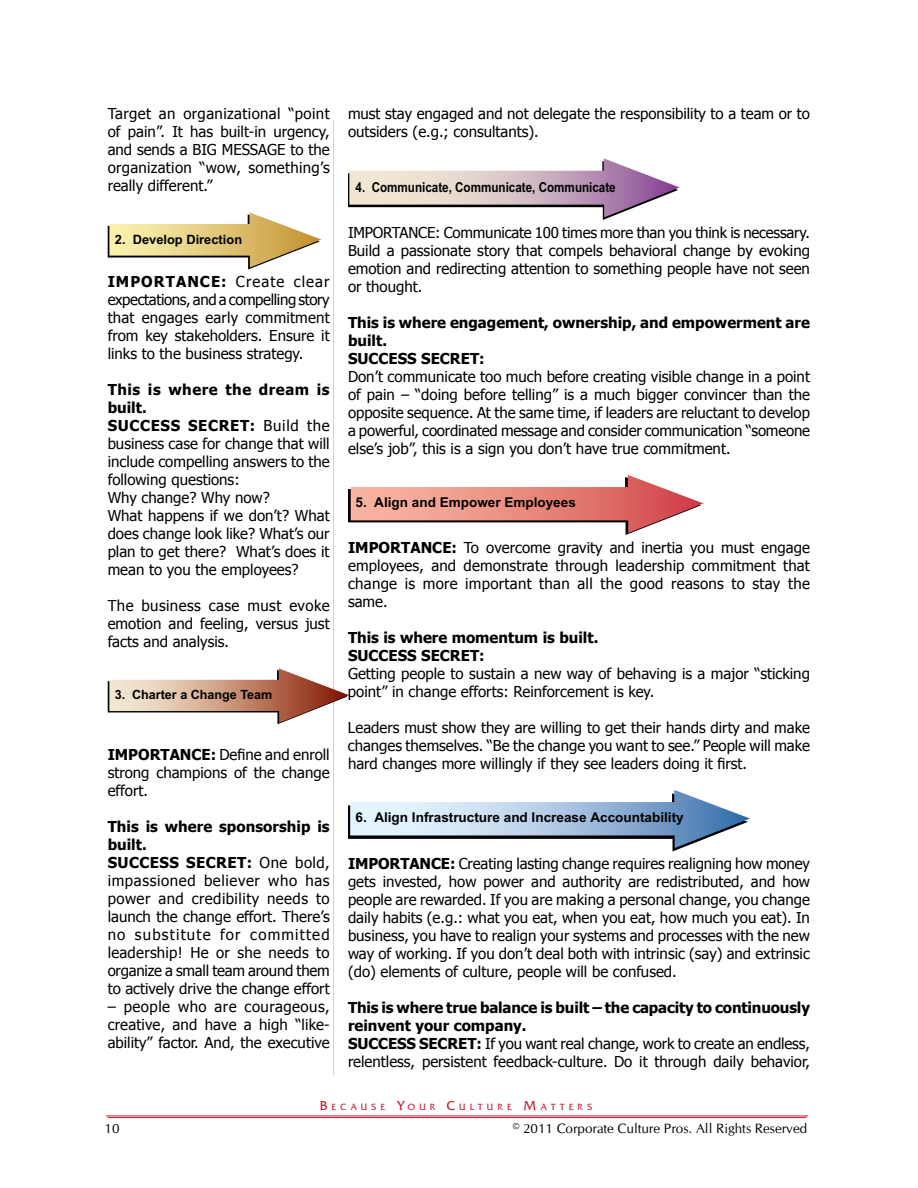
<style>
.page{position:relative;width:918px;height:1188px;background:#fff}
.page>*{position:absolute;margin:0;border:0;box-sizing:border-box;transform-origin:0 0}
.t1{font:15px/18px "Tahoma";color:#000;text-align:justify}
.t2{font:700 15px/18px "Tahoma";color:#000}
.t3{font:700 13.8px "Arial";color:#000;scale:.85 1}
.t4{font:700 13.5px "Arial";color:#000}
.t5{font:13.5px "Cg Omega";color:#000}
.t6{font:700 12.9px "Arial";color:#000}
.t7{font:700 12.75px "Arial";color:#000}
.t8{font:9.45px "Friz Quadrata";letter-spacing:.435em;color:#bd202f}
.s1{font-weight:700}
.s2{font-size:13.5px}
</style>
<div class="page">
<hr style="left:106px;top:1116px;width:702px;height:1px;background:#bd202f">
<hr style="left:108px;top:1117px;width:699px;height:1px;background:#bd202f">
<svg style="left:348px;top:158px;width:332px;height:62px"></svg>
<svg style="left:348px;top:475px;width:356px;height:60px"></svg>
<svg style="left:348px;top:790px;width:402px;height:61px"></svg>
<hr style="left:333px;top:120px;width:1px;height:956px;background:#d1d3d4">
<svg style="left:108px;top:212px;width:213px;height:57px"></svg>
<svg style="left:108px;top:668px;width:241px;height:56px"></svg>
<p class="t1" style="left:108px;top:104px;width:224px">Target an organizational “point of pain”. It has built-in urgency, and sends a BIG MESSAGE to the organization “wow, something’s really different.”</p>
<p class="t6" style="left:115px;top:231px;width:129px">2. Develop Direction</p>
<p class="t1" style="left:108px;top:272px;width:223px"><span class="s1">IMPORTANCE:</span> Create clear expectations, and a compelling story that engages early commitment from key stakeholders. Ensure it links to the business strategy.</p>
<p class="t1" style="left:108px;top:380px;width:224px;text-align:left"><span class="s1">This is where the dream is built.<br>SUCCESS SECRET:</span> Build the business case for change that will include compelling answers to the following questions:<br>Why change? Why now?<br>What happens if we don’t? What does change look like? What’s our plan to get there? What’s does it mean to you the employees?</p>
<p class="t1" style="left:108px;top:596px;width:224px">The business case must evoke emotion and feeling, versus just facts and analysis.</p>
<p class="t7" style="left:115px;top:686px;width:159px">3. Charter a Change Team</p>
<p class="t1" style="left:108px;top:745px;width:224px"><span class="s1">IMPORTANCE:</span> Define and enroll strong champions of the change effort.</p>
<p class="t1" style="left:108px;top:817px;width:224px;text-align:left"><span class="s1">This is where sponsorship is built.<br>SUCCESS SECRET:</span> One bold, impassioned believer who has power and credibility needs to launch the change effort. There’s no substitute for committed leadership! He or she needs to organize a small team around them to actively drive the change effort</p>
<p class="t1" style="left:108px;top:997px;width:224px">– people who are courageous, creative, and have a high “like&shy;ability” factor. And, the executive</p>
<p class="t1" style="left:348px;top:104px;width:463px">must stay engaged and not delegate the responsibility to a team or to outsiders (e.g.; consultants).</p>
<p class="t3" style="left:356px;top:178px;width:308px">4. Communicate, Communicate, Communicate</p>
<p class="t1" style="left:348px;top:223px;width:464px">IMPORTANCE: Communicate 100 times more than you think is necessary.<br>Build a passionate story that compels behavioral change by evoking emotion and redirecting attention to something people have not seen or thought.</p>
<p class="t2" style="left:348px;top:313px;width:463px">This is where engagement, ownership, and empowerment are built.<br>SUCCESS SECRET:</p>
<p class="t1" style="left:348px;top:367px;width:464px">Don’t communicate too much before creating visible change in a point of pain – “doing before telling” is a much bigger convincer than the opposite sequence. At the same time, if leaders are reluctant to develop a powerful, coordinated message and consider communication “someone else’s job”, this is a sign you don’t have true commitment.</p>
<p class="t4" style="left:356px;top:493px;width:222px">5. Align and Empower Employees</p>
<p class="t1" style="left:348px;top:538px;width:463px"><span class="s1">IMPORTANCE:</span> To overcome gravity and inertia you must engage employees, and demonstrate through leadership commitment that change is more important than all the good reasons to stay the same.</p>
<p class="t2" style="left:348px;top:628px;width:252px">This is where momentum is built.<br>SUCCESS SECRET:</p>
<p class="t1" style="left:348px;top:664px;width:463px">Getting people to sustain a new way of behaving is a major “sticking point” in change efforts: Reinforcement is key.</p>
<p class="t1" style="left:348px;top:718px;width:464px">Leaders must show they are willing to get their hands dirty and make changes themselves. “Be the change you want to see.” People will make hard changes more willingly if they see leaders doing it first.</p>
<p class="t4" style="left:356px;top:809px;width:330px">6. Align Infrastructure and Increase Accountability</p>
<p class="t1" style="left:348px;top:854px;width:464px"><span class="s1">IMPORTANCE:</span> Creating lasting change requires realigning how money gets invested, how power and authority are redistributed, and how people are rewarded. If you are making a personal change, you change daily habits (e.g.: what you eat, when you eat, how much you eat). In business, you have to realign your systems and processes with the new way of working. If you don’t deal both with intrinsic (say) and extrinsic (do) elements of culture, people will be confused.</p>
<p class="t1" style="left:348px;top:998px;width:464px;text-align:left"><span class="s1">This is where true balance is built – the capacity to continuously reinvent your company.<br>SUCCESS SECRET:</span> If you want real change, work to create an endless, relentless, persistent feedback-culture. Do it through daily behavior,</p>
<p class="t8" style="left:320px;top:1102px;width:274px"><span class="s2">B</span>ECAUSE <span class="s2">Y</span>OUR <span class="s2">C</span>ULTURE <span class="s2">M</span>ATTERS</p>
<p class="t5" style="left:105px;top:1121px;width:16px">10</p>
<p class="t5" style="left:513px;top:1121px;width:296px">© 2011 Corporate Culture Pros. All Rights Reserved</p>
</div>
